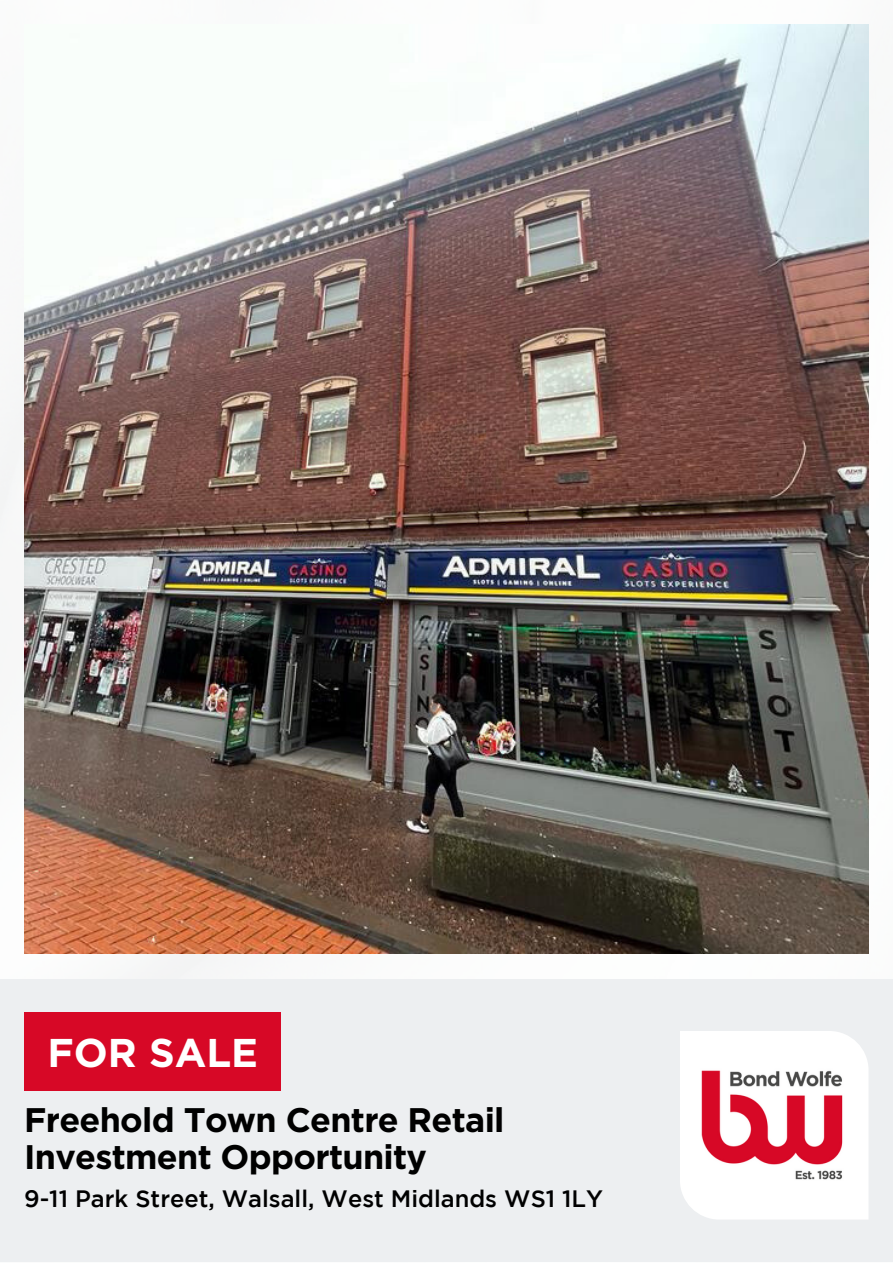
<style>
.page{position:relative;width:893px;height:1264px;background:#fff}
.page>*{position:absolute;margin:0;border:0;box-sizing:border-box;transform-origin:0 0}
.t1{font:700 40.05px "Gotham";color:#fff}
.t2{font:700 34.05px/37px "Gotham";letter-spacing:-.02em;color:#000}
.t3{font:500 23.7px "Gotham";color:#000}
</style>
<div class="page">
<img style="left:24px;top:24px;width:844px;height:929px">
<div style="left:0;top:979px;width:892px;height:283px;background:#edeff1"></div>
<div style="left:24px;top:1011px;width:256px;height:79px;background:#d70826"></div>
<svg style="left:680px;top:1031px;width:188px;height:188px;background:#f2cdd2"></svg>
<p class="t1" style="left:48px;top:1029px;width:212px">FOR SALE</p>
<p class="t2" style="left:24px;top:1100px;width:482px">Freehold Town Centre Retail<br>Investment Opportunity</p>
<p class="t3" style="left:24px;top:1189px;width:580px">9-11 Park Street, Walsall, West Midlands WS1 1LY</p>
</div>
